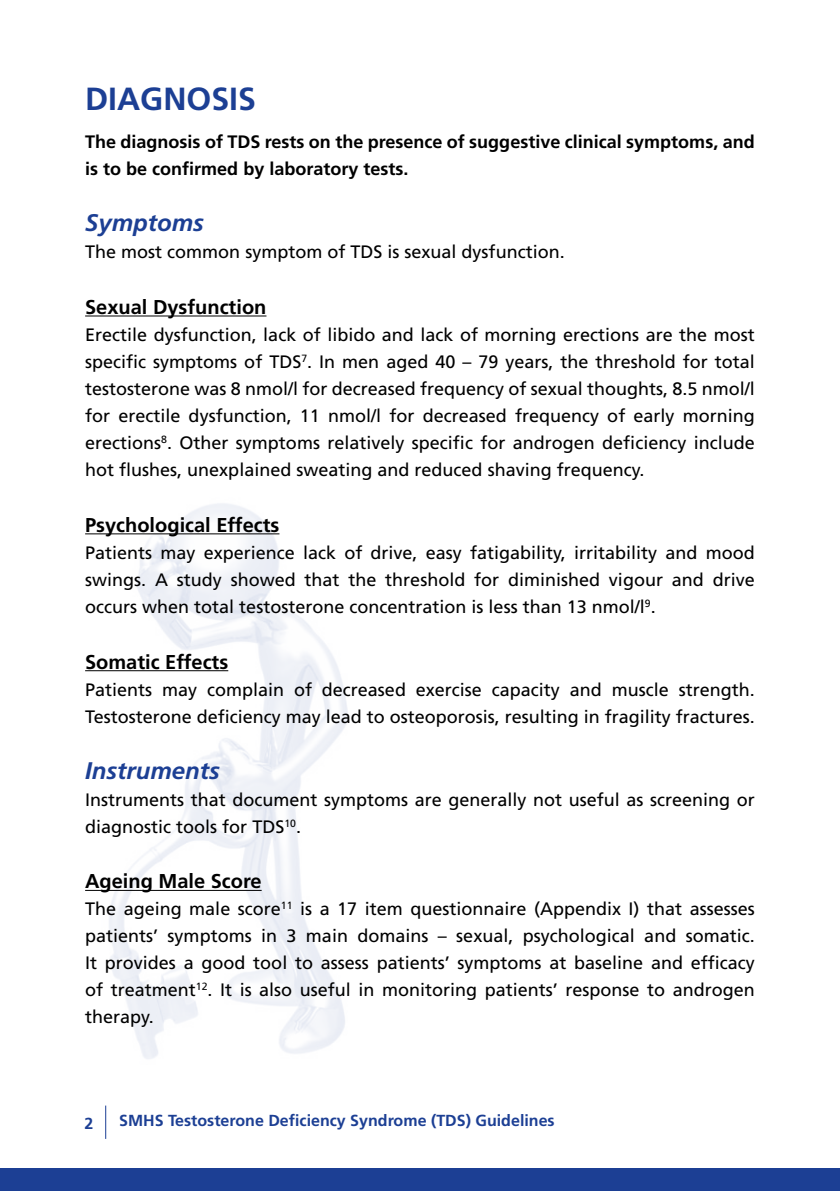
<style>
.page{position:relative;width:840px;height:1191px;background:#fff}
.page>*{position:absolute;margin:0;border:0;box-sizing:border-box;transform-origin:0 0}
.t1{font:700 32px "Frutiger";color:#1c3f94}
.t2{font:italic 700 24px "Frutiger";color:#1c3f94}
.t3{font:700 20px "Frutiger";color:#000}
.t4{font:18px/27px "Frutiger";color:#000;text-align:justify}
.t5{font:700 18px/27px "Frutiger";color:#000}
.t6{font:700 16px "Frutiger";color:#1c3f94}
</style>
<div class="page">
<img style="left:87px;top:503px;width:261px;height:556px">
<hr style="left:105px;top:1105px;width:1px;height:33px;background:#1c3f94">
<hr style="left:85px;top:315px;width:181px;height:1px;background:#000">
<hr style="left:85px;top:533px;width:194px;height:1px;background:#000">
<hr style="left:85px;top:670px;width:143px;height:1px;background:#000">
<hr style="left:85px;top:890px;width:176px;height:1px;background:#000">
<div style="left:0;top:1168px;width:839px;height:23px;background:#1c3f94"></div>
<h1 class="t1" style="left:85px;top:80px;width:141px">Diagnosis</h1>
<p class="t5" style="left:85px;top:128px;width:670px">The diagnosis of TDS rests on the presence of suggestive clinical symptoms, and is to be confirmed by laboratory tests.</p>
<h2 class="t2" style="left:85px;top:209px;width:120px">Symptoms</h2>
<p class="t4" style="left:85px;top:238px;width:481px">The most common symptom of TDS is sexual dysfunction.</p>
<p class="t3" style="left:85px;top:295px;width:183px">Sexual Dysfunction</p>
<p class="t4" style="left:85px;top:321px;width:671px">Erectile dysfunction, lack of libido and lack of morning erections are the most specific symptoms of TDS<sup>7</sup>. In men aged 40 – 79 years, the threshold for total testosterone was 8 nmol/l for decreased frequency of sexual thoughts, 8.5 nmol/l for erectile dysfunction, 11 nmol/l for decreased frequency of early morning erections<sup>8</sup>. Other symptoms relatively specific for androgen deficiency include hot flushes, unexplained sweating and reduced shaving frequency.</p>
<p class="t3" style="left:85px;top:513px;width:196px">Psychological Effects</p>
<p class="t4" style="left:85px;top:539px;width:670px">Patients may experience lack of drive, easy fatigability, irritability and mood swings. A study showed that the threshold for diminished vigour and drive occurs when total testosterone concentration is less than 13 nmol/l<sup>9</sup>.</p>
<p class="t3" style="left:85px;top:650px;width:144px">Somatic Effects</p>
<p class="t4" style="left:85px;top:676px;width:671px">Patients may complain of decreased exercise capacity and muscle strength.<br>Testosterone deficiency may lead to osteoporosis, resulting in fragility fractures.</p>
<h2 class="t2" style="left:85px;top:756px;width:136px">Instruments</h2>
<p class="t4" style="left:85px;top:786px;width:670px">Instruments that document symptoms are generally not useful as screening or diagnostic tools for TDS<sup>10</sup>.</p>
<p class="t3" style="left:85px;top:869px;width:178px">Ageing Male Score</p>
<p class="t4" style="left:85px;top:895px;width:671px">The ageing male score<sup>11</sup> is a 17 item questionnaire (Appendix I) that assesses patients’ symptoms in 3 main domains – sexual, psychological and somatic.<br>It provides a good tool to assess patients’ symptoms at baseline and efficacy of treatment<sup>12</sup>. It is also useful in monitoring patients’ response to androgen therapy.</p>
<p class="t6" style="left:84px;top:1113px;width:10px">2</p>
<p class="t6" style="left:119px;top:1111px;width:437px">SMHS Testosterone Deficiency Syndrome (TDS) Guidelines</p>
</div>
